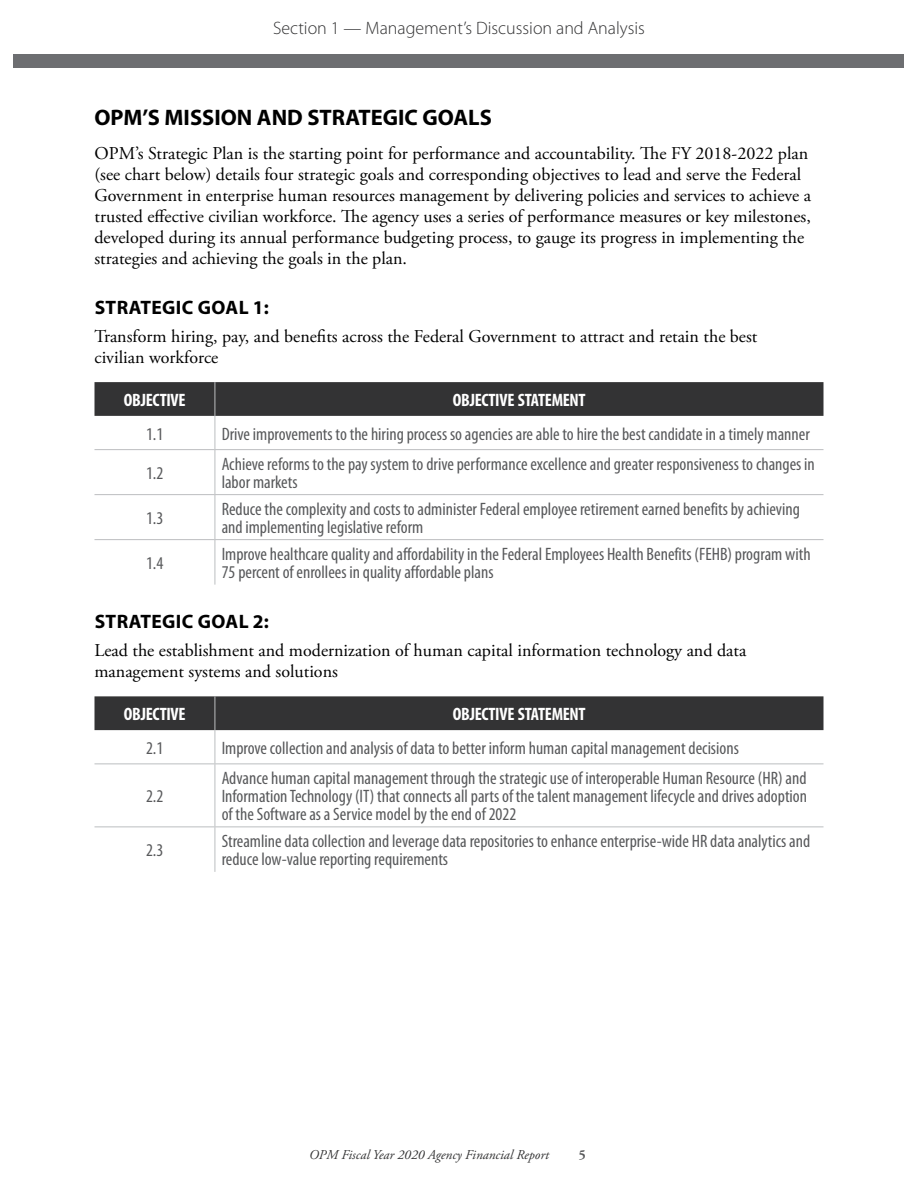
<style>
.page{position:relative;width:918px;height:1188px;background:#fff}
.page>*{position:absolute;margin:0;border:0;box-sizing:border-box;transform-origin:0 0}
.t1{font:700 22.5px "Myriad Pro";color:#000}
.t2{font:700 19.5px "Myriad Pro";letter-spacing:.02em;color:#000}
.t3{font:condensed 18px/18px "Myriad Pro";color:#58595b}
.t4{font:18px/21px "Adobe Garamond Pro";color:#000}
.t5{font:700 condensed 18px "Myriad Pro";letter-spacing:-.02em;color:#fff}
.t6{font:300 18px "Myriad Pro";color:#333334}
.t7{font:italic 13.5px "Adobe Garamond Pro";color:#333334}
.t8{font:700 13.5px "Adobe Garamond Pro";color:#58595b}
</style>
<div class="page">
<div style="left:94px;top:382px;width:730px;height:34px;background:#333334"></div>
<hr style="left:215px;top:382px;width:1px;height:34px;background:#bcbec0">
<hr style="left:215px;top:416px;width:1px;height:33px;background:#bcbec0">
<hr style="left:94px;top:449px;width:121px;height:1px;background:#bcbec0">
<hr style="left:215px;top:449px;width:609px;height:1px;background:#bcbec0">
<hr style="left:215px;top:450px;width:1px;height:44px;background:#bcbec0">
<hr style="left:94px;top:494px;width:121px;height:1px;background:#bcbec0">
<hr style="left:215px;top:494px;width:609px;height:1px;background:#bcbec0">
<hr style="left:215px;top:495px;width:1px;height:44px;background:#bcbec0">
<hr style="left:94px;top:539px;width:121px;height:1px;background:#bcbec0">
<hr style="left:215px;top:539px;width:609px;height:1px;background:#bcbec0">
<hr style="left:215px;top:540px;width:1px;height:45px;background:#bcbec0">
<div style="left:94px;top:696px;width:730px;height:34px;background:#333334"></div>
<hr style="left:215px;top:696px;width:1px;height:34px;background:#bcbec0">
<hr style="left:215px;top:730px;width:1px;height:34px;background:#bcbec0">
<hr style="left:94px;top:764px;width:121px;height:1px;background:#bcbec0">
<hr style="left:215px;top:764px;width:609px;height:1px;background:#bcbec0">
<hr style="left:215px;top:764px;width:1px;height:62px;background:#bcbec0">
<hr style="left:94px;top:826px;width:121px;height:1px;background:#bcbec0">
<hr style="left:215px;top:826px;width:609px;height:1px;background:#bcbec0">
<hr style="left:215px;top:827px;width:1px;height:45px;background:#bcbec0">
<div style="left:14px;top:54px;width:890px;height:14px;background:#6d6e71"></div>
<p class="t6" style="left:273px;top:18px;width:374px">Section 1 — Management’s Discussion and Analysis</p>
<h3 class="t1" style="left:94px;top:103px;width:399px">OPM’S MISSION AND STRATEGIC GOALS</h3>
<p class="t4" style="left:94px;top:144px;width:718px">OPM’s Strategic Plan is the starting point for performance and accountability. The FY 2018-2022 plan (see chart below) details four strategic goals and corresponding objectives to lead and serve the Federal Government in enterprise human resources management by delivering policies and services to achieve a trusted effective civilian workforce. The agency uses a series of performance measures or key milestones, developed during its annual performance budgeting process, to gauge its progress in implementing the strategies and achieving the goals in the plan.</p>
<h4 class="t2" style="left:95px;top:295px;width:176px">STRATEGIC GOAL 1:</h4>
<p class="t4" style="left:94px;top:326px;width:664px">Transform hiring, pay, and benefits across the Federal Government to attract and retain the best civilian workforce</p>
<p class="t5" style="left:124px;top:389px;width:63px">OBJECTIVE</p>
<p class="t5" style="left:453px;top:389px;width:134px">OBJECTIVE STATEMENT</p>
<p class="t3" style="left:146px;top:424px;width:19px">1.1</p>
<p class="t3" style="left:222px;top:424px;width:590px">Drive improvements to the hiring process so agencies are able to hire the best candidate in a timely manner</p>
<p class="t3" style="left:146px;top:464px;width:19px">1.2</p>
<p class="t3" style="left:222px;top:455px;width:595px">Achieve reforms to the pay system to drive performance excellence and greater responsiveness to changes in labor markets</p>
<p class="t3" style="left:146px;top:509px;width:19px">1.3</p>
<p class="t3" style="left:222px;top:500px;width:580px">Reduce the complexity and costs to administer Federal employee retirement earned benefits by achieving and implementing legislative reform</p>
<p class="t3" style="left:146px;top:554px;width:19px">1.4</p>
<p class="t3" style="left:222px;top:545px;width:590px">Improve healthcare quality and affordability in the Federal Employees Health Benefits (FEHB) program with<br>75 percent of enrollees in quality affordable plans</p>
<h4 class="t2" style="left:95px;top:609px;width:176px">STRATEGIC GOAL 2:</h4>
<p class="t4" style="left:94px;top:640px;width:653px">Lead the establishment and modernization of human capital information technology and data management systems and solutions</p>
<p class="t5" style="left:124px;top:703px;width:63px">OBJECTIVE</p>
<p class="t5" style="left:453px;top:703px;width:134px">OBJECTIVE STATEMENT</p>
<p class="t3" style="left:146px;top:739px;width:19px">2.1</p>
<p class="t3" style="left:222px;top:739px;width:519px">Improve collection and analysis of data to better inform human capital management decisions</p>
<p class="t3" style="left:146px;top:787px;width:19px">2.2</p>
<p class="t3" style="left:222px;top:769px;width:587px;text-align:justify">Advance human capital management through the strategic use of interoperable Human Resource (HR) and Information Technology (IT) that connects all parts of the talent management lifecycle and drives adoption of the Software as a Service model by the end of 2022</p>
<p class="t3" style="left:146px;top:841px;width:19px">2.3</p>
<p class="t3" style="left:222px;top:832px;width:590px">Streamline data collection and leverage data repositories to enhance enterprise-wide HR data analytics and reduce low-value reporting requirements</p>
<p class="t7" style="left:309px;top:1147px;width:241px">OPM Fiscal Year 2020 Agency Financial Report</p>
<p class="t8" style="left:579px;top:1147px;width:9px">5</p>
</div>
